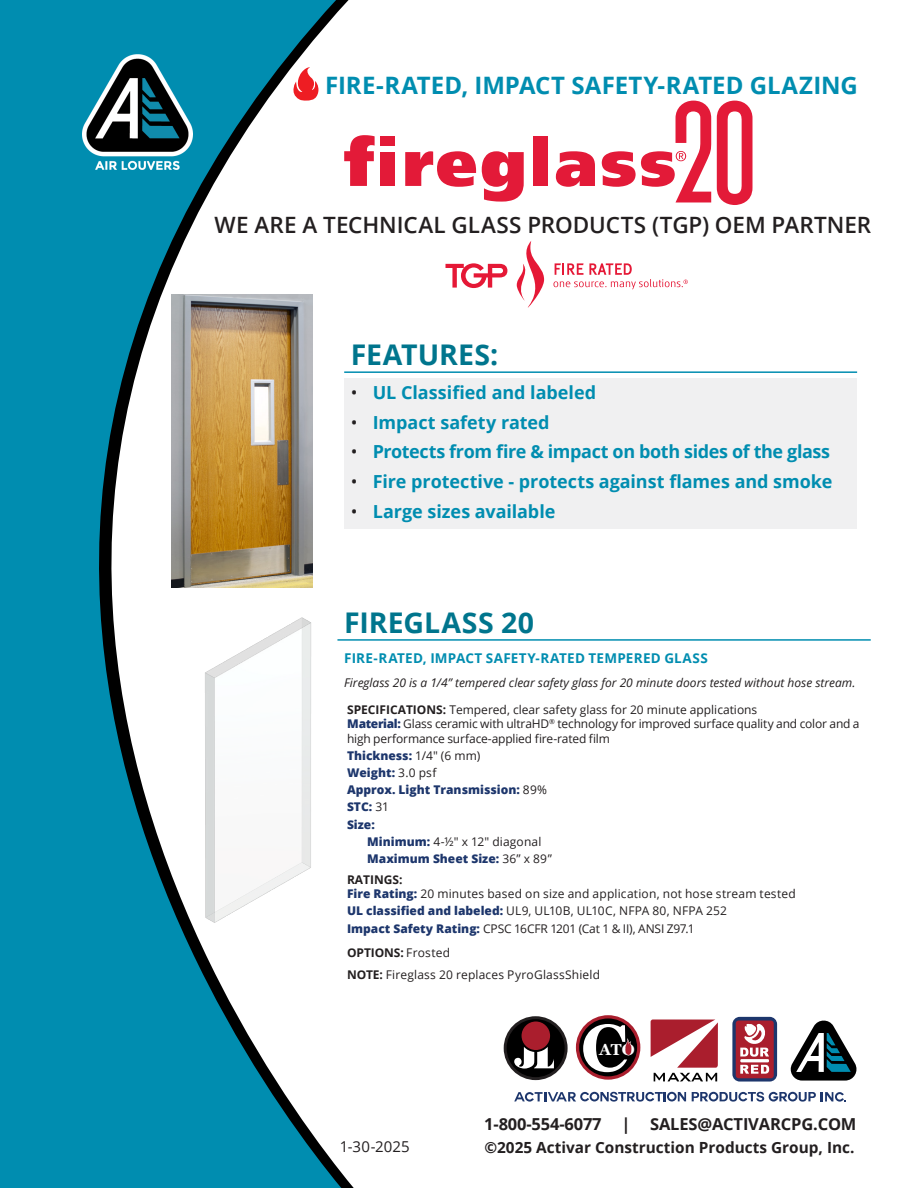
<style>
.page{position:relative;width:918px;height:1188px;background:#fff}
.page>*{position:absolute;margin:0;border:0;box-sizing:border-box;transform-origin:0 0}
.Product_Titles{font:700 28.5px "Open Sans";letter-spacing:.005em;color:#00758d}
.Sub_Headers{font:700 24px "Open Sans";color:#008db0}
.Sub_Headers-2{font:600 22.5px "Open Sans";color:#231f20}
.t1{font:700 18px "Open Sans";letter-spacing:-.005em;color:#008db0}
.t2{font:700 18px "Open Sans";letter-spacing:-.025em;color:#008db0}
.t3{font:700 16.5px "Open Sans";letter-spacing:-.01em;color:#231f20}
.t4{font:700 15.75px "Georgia";color:#fff}
.t5{font:700 15.3px "Open Sans";color:#231f20}
.Product_Description_Plain{font:15px "Open Sans";letter-spacing:.005em;color:#231f20}
.Sub_Headers-3{font:700 13.5px "Open Sans";letter-spacing:.02em;color:#008db0}
.Product_Description{font:12px/14.4px "Open Sans";letter-spacing:-.01em;color:#231f20}
.Product_Description-2{font:12px "Open Sans";letter-spacing:.015em;color:#231f20}
.Product_Description-3{font:800 12px "Open Sans";color:#1d366c}
.Italic_Description{font:italic 12px "Open Sans";color:#231f20}
.Description_Header{font:12px "Open Sans";color:#231f20}
.Product_Description_Plain-2{font:12px "Open Sans";letter-spacing:.015em;color:#231f20}
.Product_Description_Plain-3{font:700 12px "Open Sans";letter-spacing:-.01em;color:#231f20}
.Description_Header-2{font:700 12px "Open Sans";color:#231f20}
.s1{font-weight:400;color:#231f20}
.s2{font-weight:700}
.s3{font-weight:800;color:#1d366c}
.s4{font-weight:400}
</style>
<div class="page">
<svg style="left:0;top:0;width:366px;height:1188px;fill:#008db0"></svg>
<svg style="left:790px;top:1020px;width:67px;height:61px"></svg>
<svg style="left:504px;top:1016px;width:64px;height:64px"></svg>
<div style="left:507px;top:1019px;width:58px;height:58px;background:#000;border-radius:50%"></div>
<div style="left:522px;top:1022px;width:28px;height:28px;background:#aa1e2d;border-radius:50%"></div>
<svg style="left:514px;top:1047px;width:40px;height:22px"></svg>
<svg style="left:651px;top:1019px;width:67px;height:62px"></svg>
<svg style="left:732px;top:1017px;width:45px;height:65px"></svg>
<div style="left:736px;top:1021px;width:38px;height:57px;background:#aa1e2d;border-radius:3px"></div>
<svg style="left:740px;top:1023px;width:29px;height:34px"></svg>
<svg style="left:740px;top:1065px;width:29px;height:9px"></svg>
<hr style="left:740px;top:1059px;width:29px;height:3px;background:#fff">
<svg style="left:576px;top:1015px;width:64px;height:65px"></svg>
<svg style="left:692px;top:1092px;width:154px;height:10px"></svg>
<svg style="left:514px;top:1092px;width:172px;height:10px"></svg>
<img style="left:82px;top:54px;width:111px;height:115px">
<svg style="left:288px;top:67px;width:32px;height:34px"></svg>
<hr style="left:344px;top:371px;width:513px;height:2px;background:#008db0">
<div style="left:344px;top:379px;width:513px;height:31px;background:#f0f0f1"></div>
<div style="left:344px;top:408px;width:513px;height:32px;background:#f0f0f1"></div>
<div style="left:344px;top:438px;width:513px;height:32px;background:#f0f0f1"></div>
<div style="left:344px;top:468px;width:513px;height:31px;background:#f0f0f1"></div>
<div style="left:344px;top:497px;width:513px;height:32px;background:#f0f0f1"></div>
<svg style="left:446px;top:263px;width:61px;height:25px"></svg>
<svg style="left:516px;top:241px;width:172px;height:67px"></svg>
<img style="left:172px;top:294px;width:140px;height:293px">
<hr style="left:337px;top:639px;width:534px;height:2px;background:#008db0">
<svg style="left:344px;top:135px;width:31px;height:51px"></svg>
<div style="left:380px;top:152px;width:15px;height:34px;background:#e31a38"></div>
<div style="left:380px;top:136px;width:15px;height:9px;background:#e31a38"></div>
<svg style="left:405px;top:151px;width:71px;height:36px"></svg>
<svg style="left:482px;top:151px;width:42px;height:51px"></svg>
<div style="left:534px;top:136px;width:14px;height:50px;background:#e31a38"></div>
<svg style="left:556px;top:151px;width:39px;height:36px"></svg>
<svg style="left:717px;top:101px;width:36px;height:104px"></svg>
<svg style="left:602px;top:101px;width:109px;height:101px"></svg>
<img style="left:184px;top:603px;width:153px;height:335px">
<p class="Sub_Headers" style="left:325px;top:68px;width:534px">FIRE-RATED, IMPACT SAFETY-RATED GLAZING</p>
<p class="Sub_Headers-2" style="left:215px;top:209px;width:658px">WE ARE A TECHNICAL GLASS PRODUCTS (TGP) OEM PARTNER</p>
<p class="Product_Titles" style="left:351px;top:335px;width:149px">FEATURES:</p>
<p class="t1" style="left:351px;top:380px;width:247px"><span class="s1">•</span> UL Classified and labeled</p>
<p class="t1" style="left:351px;top:410px;width:200px"><span class="s1">•</span> Impact safety rated</p>
<p class="t2" style="left:351px;top:439px;width:481px"><span class="s1">•</span> Protects from fire &amp; impact on both sides of the glass</p>
<p class="t1" style="left:351px;top:469px;width:483px"><span class="s1">•</span> Fire protective - protects against flames and smoke</p>
<p class="t1" style="left:351px;top:499px;width:206px"><span class="s1">•</span> Large sizes available</p>
<p class="Product_Titles" style="left:344px;top:603px;width:191px">FIREGLASS 20</p>
<p class="Sub_Headers-3" style="left:344px;top:648px;width:365px">FIRE-RATED, IMPACT SAFETY-RATED TEMPERED GLASS</p>
<p class="Italic_Description" style="left:344px;top:674px;width:513px">Fireglass 20 is a 1/4” tempered clear safety glass for 20 minute doors tested without hose stream.</p>
<p class="Description_Header" style="left:347px;top:701px;width:412px"><span class="s2">SPECIFICATIONS:</span> Tempered, clear safety glass for 20 minute applications</p>
<p class="Product_Description" style="left:347px;top:716px;width:514px"><span class="s3">Material:</span> Glass ceramic with ultraHD<sup>®</sup> technology for improved surface quality and color and a high performance surface-applied fire-rated film</p>
<p class="Product_Description-3" style="left:347px;top:746px;width:135px">Thickness: <span class="s1">1/4" (6 mm)</span></p>
<p class="Product_Description-3" style="left:347px;top:763px;width:91px">Weight: <span class="s1">3.0 psf</span></p>
<p class="Product_Description-3" style="left:347px;top:780px;width:202px">Approx. Light Transmission: <span class="s1">89%</span></p>
<p class="Product_Description-3" style="left:347px;top:797px;width:44px">STC: <span class="s1">31</span></p>
<p class="Product_Description-3" style="left:347px;top:816px;width:29px">Size:</p>
<p class="Product_Description-2" style="left:367px;top:834px;width:176px"><span class="s3">Minimum:</span> 4-½" x 12" diagonal</p>
<p class="Product_Description-3" style="left:367px;top:850px;width:186px">Maximum Sheet Size: <span class="s1">36” x 89”</span></p>
<p class="Description_Header-2" style="left:347px;top:871px;width:57px">RATINGS:</p>
<p class="Product_Description-2" style="left:347px;top:886px;width:450px"><span class="s3">Fire Rating:</span> 20 minutes based on size and application, not hose stream tested</p>
<p class="Product_Description-2" style="left:347px;top:903px;width:382px"><span class="s3">UL classified and labeled:</span> UL9, UL10B, UL10C, NFPA 80, NFPA 252</p>
<p class="Product_Description" style="left:347px;top:921px;width:349px"><span class="s3">Impact Safety Rating:</span> CPSC 16CFR 1201 (Cat 1 &amp; II), ANSI Z97.1</p>
<p class="Product_Description_Plain-3" style="left:347px;top:944px;width:104px">OPTIONS: <span class="s4">Frosted</span></p>
<p class="Product_Description_Plain-2" style="left:347px;top:967px;width:255px"><span class="s2">NOTE:</span> Fireglass 20 replaces PyroGlassShield</p>
<h3 class="t4" style="left:599px;top:1040px;width:37px">ATO</h3>
<p class="Product_Description_Plain" style="left:340px;top:1136px;width:71px">1-30-2025</p>
<h3 class="t3" style="left:484px;top:1112px;width:374px">1-800-554-6077 | SALES@ACTIVARCPG.COM</h3>
<p class="t5" style="left:484px;top:1136px;width:372px">©2025 Activar Construction Products Group, Inc.</p>
</div>
